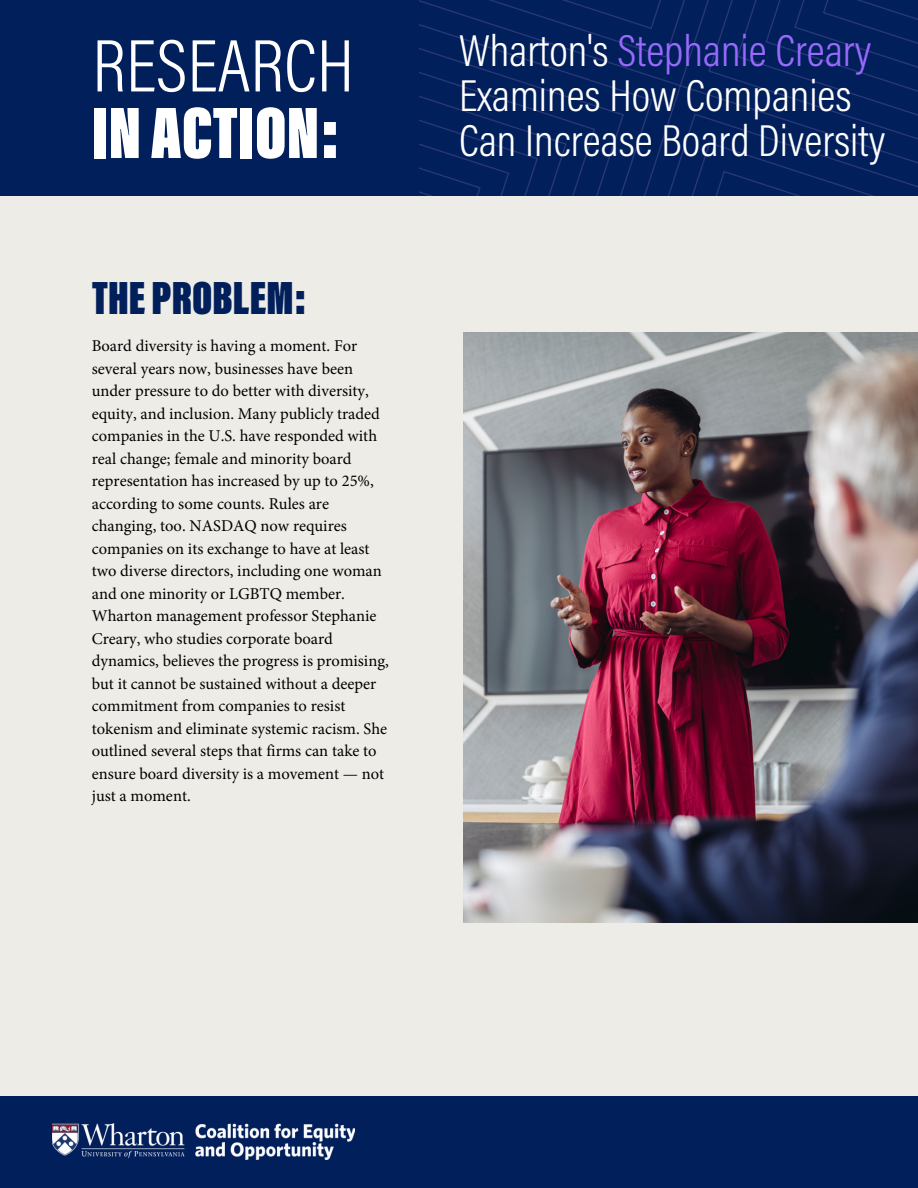
<style>
.page{position:relative;width:918px;height:1188px;background:#edece6}
.page>*{position:absolute;margin:0;border:0;box-sizing:border-box;transform-origin:0 0}
.t1{font:900 75.15px "Acumin Pro Extra Cond";color:#fff}
.t2{font:300 75.15px "Acumin Pro Cond";color:#fff}
.t3{font:900 48px "Acumin Pro Extra Cond";color:#011f5b}
.t4{font:300 45.15px/45px "Acumin Pro Cond";color:#fff}
.t5{font:16.5px/22.5px "Minion Pro";color:#000}
.s1{color:#9969fd}
</style>
<div class="page">
<div style="left:0;top:0;width:918px;height:196px;background:#011f5b"></div>
<div style="left:0;top:1096px;width:918px;height:92px;background:#011f5b"></div>
<img style="left:53px;top:1124px;width:301px;height:36px">
<img style="left:419px;top:0;width:498px;height:196px">
<img style="left:464px;top:333px;width:454px;height:589px">
<p class="t2" style="left:92px;top:36px;width:263px">RESEARCH</p>
<p class="t4" style="left:459px;top:33px;width:428px">Wharton's <span class="s1">Stephanie Creary<br></span>Examines How Companies<br>Can Increase Board Diversity</p>
<p class="t1" style="left:92px;top:103px;width:250px">IN ACTION:</p>
<p class="t3" style="left:92px;top:279px;width:217px">THE PROBLEM:</p>
<p class="t5" style="left:92px;top:336px;width:299px">Board diversity is having a moment. For several years now, businesses have been under pressure to do better with diversity, equity, and inclusion. Many publicly traded companies in the U.S. have responded with real change; female and minority board representation has increased by up to 25%, according to some counts. Rules are changing, too. NASDAQ now requires companies on its exchange to have at least two diverse directors, including one woman and one minority or LGBTQ member.<br>Wharton management professor Stephanie Creary, who studies corporate board dynamics, believes the progress is promising, but it cannot be sustained without a deeper commitment from companies to resist tokenism and eliminate systemic racism. She outlined several steps that firms can take to ensure board diversity is a movement — not just a moment.</p>
</div>
